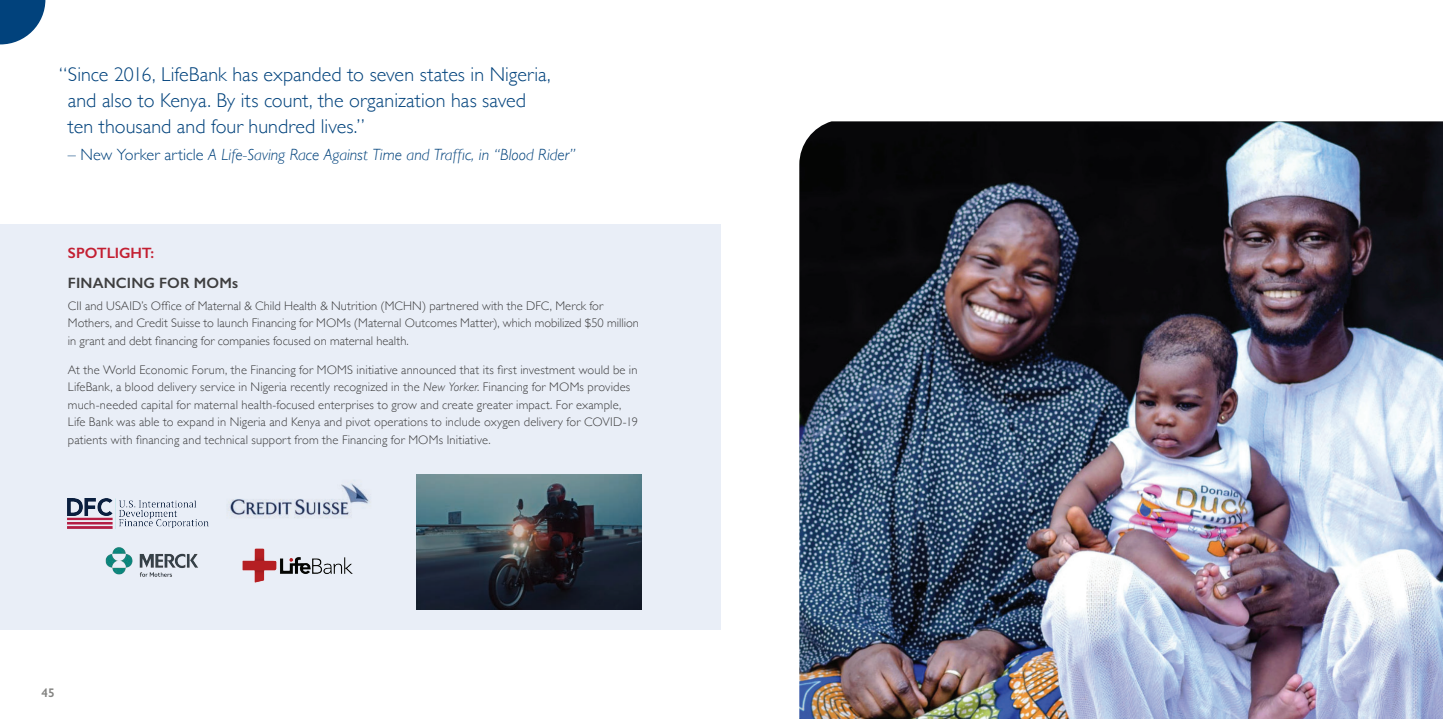
<style>
.page{position:relative;width:1443px;height:719px;background:#fff}
.page>*{position:absolute;margin:0;border:0;box-sizing:border-box;transform-origin:0 0}
.t1{font:300 20px/26.2px "Gill Sans";color:#01427c}
.t2{font:italic 300 16.25px "Gill Sans";color:#01427c}
.t3{font:600 15px/30px "Gill Sans";letter-spacing:.005em;color:#3e3e3f}
.t4{font:300 12.5px/17.5px "Gill Sans";letter-spacing:.01em;color:#3e3e3f}
.t5{font:600 12.5px "Gill Sans";color:#848482}
.s1{font-style:normal}
.s2{color:#c31f32}
.s3{font-style:italic}
</style>
<div class="page">
<div style="left:0;top:224px;width:720px;height:405px;background:#e9eef7"></div>
<img style="left:417px;top:474px;width:225px;height:135px">
<img style="left:68px;top:499px;width:140px;height:30px">
<img style="left:799px;top:121px;width:644px;height:598px">
<img style="left:105px;top:547px;width:93px;height:30px">
<img style="left:228px;top:480px;width:143px;height:38px">
<img style="left:242px;top:548px;width:111px;height:35px">
<svg style="left:0;top:0;width:45px;height:44px"></svg>
<p class="t1" style="left:68px;top:60px;width:484px;text-indent:-9px">“ Since 2016, LifeBank has expanded to seven states in Nigeria, and also to Kenya. By its count, the organization has saved ten thousand and four hundred lives.”</p>
<p class="t2" style="left:68px;top:145px;width:509px"><span class="s1">– New Yorker article</span> A Life-Saving Race Against Time and Traffic, in “Blood Rider”</p>
<h4 class="t3" style="left:68px;top:238px;width:172px"><span class="s2">SPOTLIGHT:<br></span>FINANCING FOR MOMs</h4>
<p class="t4" style="left:68px;top:296px;width:572px">CII and USAID’s Office of Maternal &amp; Child Health &amp; Nutrition (MCHN) partnered with the DFC, Merck for<br>Mothers, and Credit Suisse to launch Financing for MOMs (Maternal Outcomes Matter), which mobilized $50 million in grant and debt financing for companies focused on maternal health.</p>
<p class="t4" style="left:68px;top:360px;width:572px">At the World Economic Forum, the Financing for MOMS initiative announced that its first investment would be in LifeBank, a blood delivery service in Nigeria recently recognized in the <span class="s3">New Yorker</span>. Financing for MOMs provides much-needed capital for maternal health-focused enterprises to grow and create greater impact. For example, Life Bank was able to expand in Nigeria and Kenya and pivot operations to include oxygen delivery for COVID-19 patients with financing and technical support from the Financing for MOMs Initiative.</p>
<p class="t5" style="left:42px;top:685px;width:15px">45</p>
</div>
